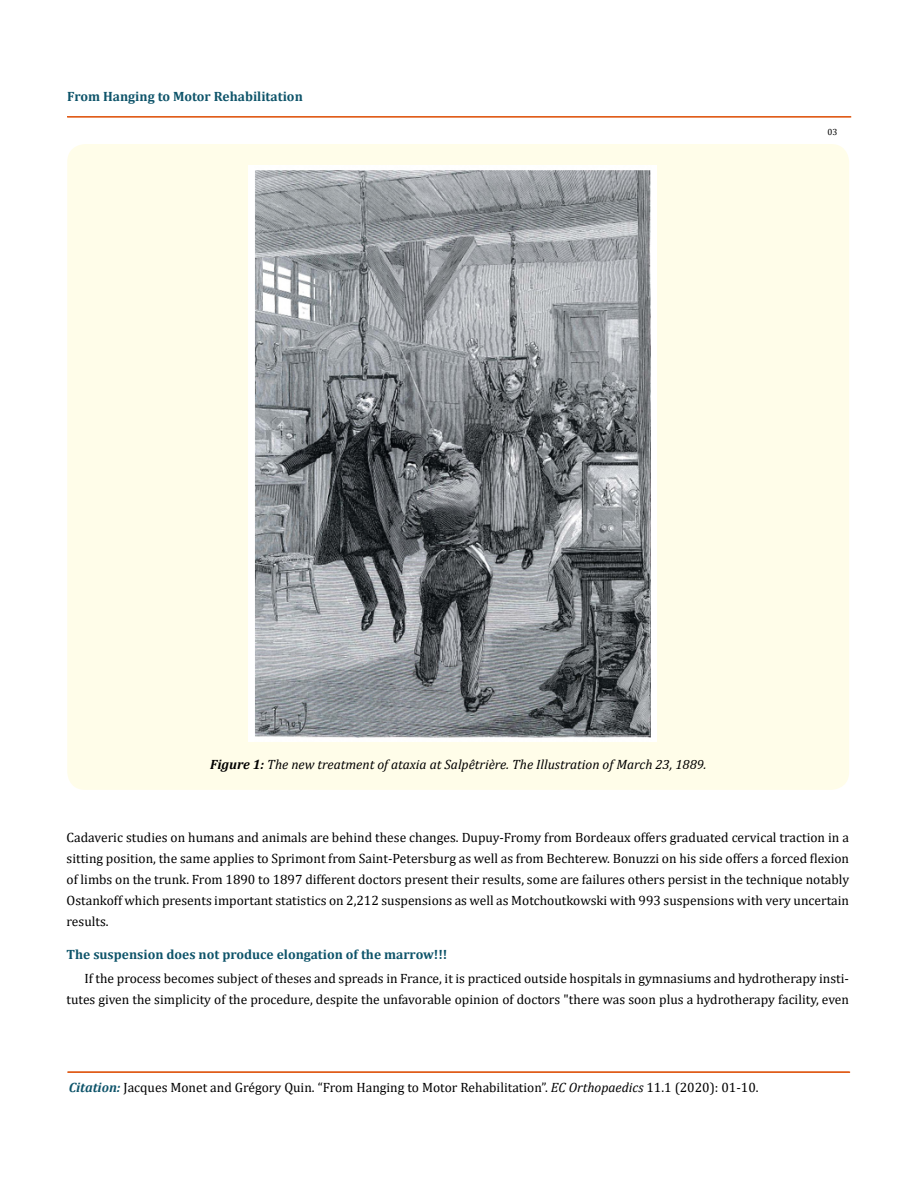
<style>
.page{position:relative;width:917px;height:1188px;background:#fff}
.page>*{position:absolute;margin:0;border:0;box-sizing:border-box;transform-origin:0 0}
.t1{font:13.5px/21px "Cambria";color:#000;text-align:justify}
.t2{font:700 13.5px "Cambria";color:#0e546a}
.t3{font:italic 13.5px "Cambria";color:#000}
.t4{font:9px "Cambria";color:#000}
.s1{font-weight:700}
.s2{font-weight:700;font-style:italic;color:#0e546a}
.s3{font-style:italic}
</style>
<div class="page">
<hr style="left:68px;top:117px;width:782px;height:1px;background:#e05d1a">
<div style="left:67px;top:116px;width:783px;height:1px;border:1px solid #e05d1a"></div>
<div style="left:68px;top:1072px;width:781px;height:1px;border:1px solid #e05d1a"></div>
<div style="left:67px;top:144px;width:782px;height:646px;background:#fffde9;border-radius:18px"></div>
<img style="left:248px;top:166px;width:408px;height:575px">
<p class="t2" style="left:67px;top:87px;width:237px">From Hanging to Motor Rehabilitation</p>
<p class="t4" style="left:827px;top:127px;width:11px">03</p>
<p class="t3" style="left:210px;top:754px;width:498px"><span class="s1">Figure 1:</span> The new treatment of ataxia at Salpêtrière. The Illustration of March 23, 1889.</p>
<p class="t1" style="left:67px;top:827px;width:784px">Cadaveric studies on humans and animals are behind these changes. Dupuy-Fromy from Bordeaux offers graduated cervical traction in a sitting position, the same applies to Sprimont from Saint-Petersburg as well as from Bechterew. Bonuzzi on his side offers a forced flexion of limbs on the trunk. From 1890 to 1897 different doctors present their results, some are failures others persist in the technique notably Ostankoff which presents important statistics on 2,212 suspensions as well as Motchoutkowski with 993 suspensions with very uncertain results.</p>
<p class="t2" style="left:67px;top:945px;width:382px">The suspension does not produce elongation of the marrow!!!</p>
<p class="t1" style="left:67px;top:968px;width:784px;text-align:right">If the process becomes subject of theses and spreads in France, it is practiced outside hospitals in gymnasiums and hydrotherapy insti&shy;tutes given the simplicity of the procedure, despite the unfavorable opinion of doctors "there was soon plus a hydrotherapy facility, even</p>
<p class="t1" style="left:69px;top:1076px;width:691px"><span class="s2">Citation:</span> Jacques Monet and Grégory Quin. “From Hanging to Motor Rehabilitation”. <span class="s3">EC Orthopaedics</span> 11.1 (2020): 01-10.</p>
</div>
